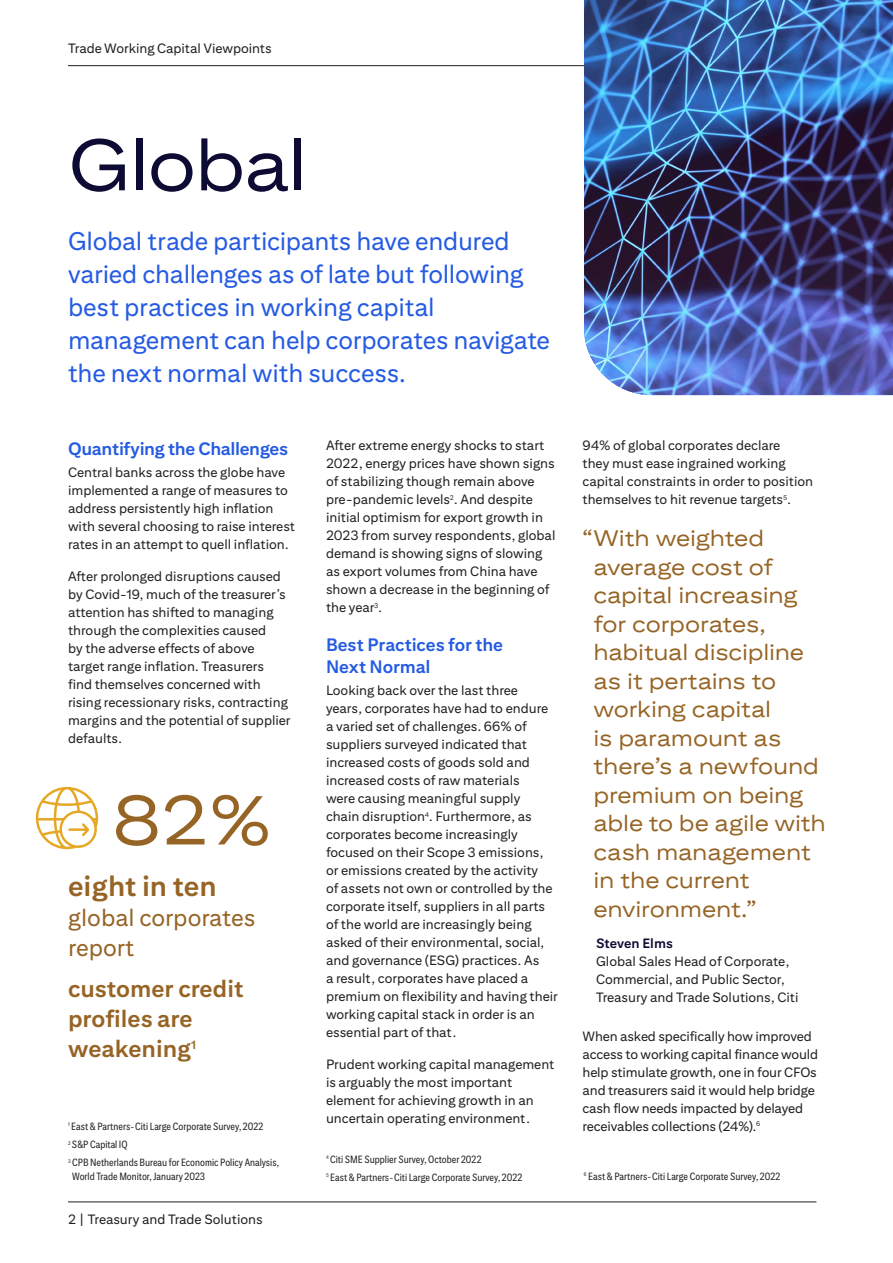
<style>
.page{position:relative;width:893px;height:1263px;background:#fff}
.page>*{position:absolute;margin:0;border:0;box-sizing:border-box;transform-origin:0 0}
.Article_Title{font:72px "Citi Sans Display";letter-spacing:-.02em;color:#0d0b34}
.TOC_Authors{font:69px "Citi Sans Display";color:#966425}
.TOC_Authors-2{font:700 28.5px "Citi Sans Text";color:#966425}
.Intro_Para{font:25.5px/33px "Citi Sans Text";letter-spacing:-.01em;color:#255be3}
.TOC_Authors-3{font:700 24px/30px "Citi Sans Text";color:#966425}
.TOC_Authors-4{font:24px/30px "Citi Sans Text";letter-spacing:-.005em;color:#966425}
.quote{font:22.5px/28.5px "Citi Sans Display";letter-spacing:-.005em;color:#966425}
.Subhead{font:700 18px/21.8px "Citi Sans Text";letter-spacing:-.01em;color:#255be3}
.Body_Copy{font:13.5px/18px "Citi Sans Text";color:#231f20}
.Author_name{font:700 13.5px "Citi Sans Text";color:#0d0b34}
.footers{font:condensed 10.5px/13.5px "Citi Sans";color:#231f20}
</style>
<div class="page">
<svg style="left:36px;top:787px;width:62px;height:62px"></svg>
<hr style="left:68px;top:65px;width:748px;height:1px;background:#231f20">
<hr style="left:68px;top:1201px;width:748px;height:1px;background:#231f20">
<img style="left:584px;top:0;width:309px;height:395px">
<p class="Body_Copy" style="left:68px;top:39px;width:205px">Trade Working Capital Viewpoints</p>
<p class="Article_Title" style="left:68px;top:123px;width:241px">Global</p>
<p class="Intro_Para" style="left:68px;top:224px;width:483px">Global trade participants have endured varied challenges as of late but following best practices in working capital management can help corporates navigate the next normal with success.</p>
<p class="Subhead" style="left:68px;top:437px;width:222px">Quantifying the Challenges</p>
<p class="Body_Copy" style="left:68px;top:463px;width:229px">Central banks across the globe have implemented a range of measures to address persistently high inflation with several choosing to raise interest rates in an attempt to quell inflation.</p>
<p class="Body_Copy" style="left:68px;top:567px;width:224px">After prolonged disruptions caused by Covid-19, much of the treasurer’s attention has shifted to managing through the complexities caused<br>by the adverse effects of above target range inflation. Treasurers find themselves concerned with rising recessionary risks, contracting margins and the potential of supplier defaults.</p>
<p class="TOC_Authors" style="left:112px;top:780px;width:161px">82%</p>
<p class="TOC_Authors-2" style="left:68px;top:869px;width:150px">eight in ten</p>
<p class="TOC_Authors-4" style="left:68px;top:902px;width:189px">global corporates report</p>
<p class="TOC_Authors-3" style="left:68px;top:973px;width:177px">customer credit profiles are weakening<sup>1</sup></p>
<p class="footers" style="left:68px;top:1119px;width:197px"><sup>1</sup> East &amp; Partners-Citi Large Corporate Survey, 2022</p>
<p class="footers" style="left:68px;top:1137px;width:61px"><sup>2</sup> S&amp;P Capital IQ</p>
<p class="footers" style="left:72px;top:1155px;width:208px;text-indent:-4px"><sup>3</sup> CPB Netherlands Bureau for Economic Policy Analysis,<br>World Trade Monitor, January 2023</p>
<p class="Body_Copy" style="left:68px;top:1209px;width:196px">2 | Treasury and Trade Solutions</p>
<p class="Body_Copy" style="left:326px;top:436px;width:231px">After extreme energy shocks to start 2022, energy prices have shown signs of stabilizing though remain above pre-pandemic levels<sup>2</sup>. And despite initial optimism for export growth in 2023 from survey respondents, global demand is showing signs of slowing as export volumes from China have shown a decrease in the beginning of the year<sup>3</sup>.</p>
<p class="Subhead" style="left:326px;top:633px;width:179px">Best Practices for the<br>Next Normal</p>
<p class="Body_Copy" style="left:326px;top:681px;width:233px">Looking back over the last three<br>years, corporates have had to endure a varied set of challenges. 66% of suppliers surveyed indicated that increased costs of goods sold and increased costs of raw materials<br>were causing meaningful supply<br>chain disruption<sup>4</sup>. Furthermore, as corporates become increasingly focused on their Scope 3 emissions, or emissions created by the activity<br>of assets not own or controlled by the corporate itself, suppliers in all parts of the world are increasingly being asked of their environmental, social, and governance (ESG) practices. As<br>a result, corporates have placed a premium on flexibility and having their working capital stack in order is an essential part of that.</p>
<p class="Body_Copy" style="left:326px;top:1055px;width:230px">Prudent working capital management is arguably the most important element for achieving growth in an uncertain operating environment.</p>
<p class="Body_Copy" style="left:583px;top:436px;width:232px">94% of global corporates declare<br>they must ease ingrained working capital constraints in order to position themselves to hit revenue targets<sup>5</sup>.</p>
<p class="quote" style="left:593px;top:524px;width:234px;text-indent:-11px">“With weighted average cost of capital increasing for corporates, habitual discipline as it pertains to working capital<br>is paramount as there’s a newfound premium on being able to be agile with cash management in the current environment.”</p>
<p class="Author_name" style="left:596px;top:935px;width:78px">Steven Elms</p>
<p class="Body_Copy" style="left:596px;top:952px;width:204px">Global Sales Head of Corporate,<br>Commercial, and Public Sector,<br>Treasury and Trade Solutions, Citi</p>
<p class="Body_Copy" style="left:583px;top:1026px;width:237px">When asked specifically how improved access to working capital finance would help stimulate growth, one in four CFOs and treasurers said it would help bridge cash flow needs impacted by delayed receivables collections (24%).<sup>6</sup></p>
<p class="footers" style="left:326px;top:1152px;width:157px"><sup>4</sup> Citi SME Supplier Survey, October 2022</p>
<p class="footers" style="left:326px;top:1170px;width:198px"><sup>5</sup> East &amp; Partners-Citi Large Corporate Survey, 2022</p>
<p class="footers" style="left:584px;top:1169px;width:198px"><sup>6</sup> East &amp; Partners-Citi Large Corporate Survey, 2022</p>
</div>
